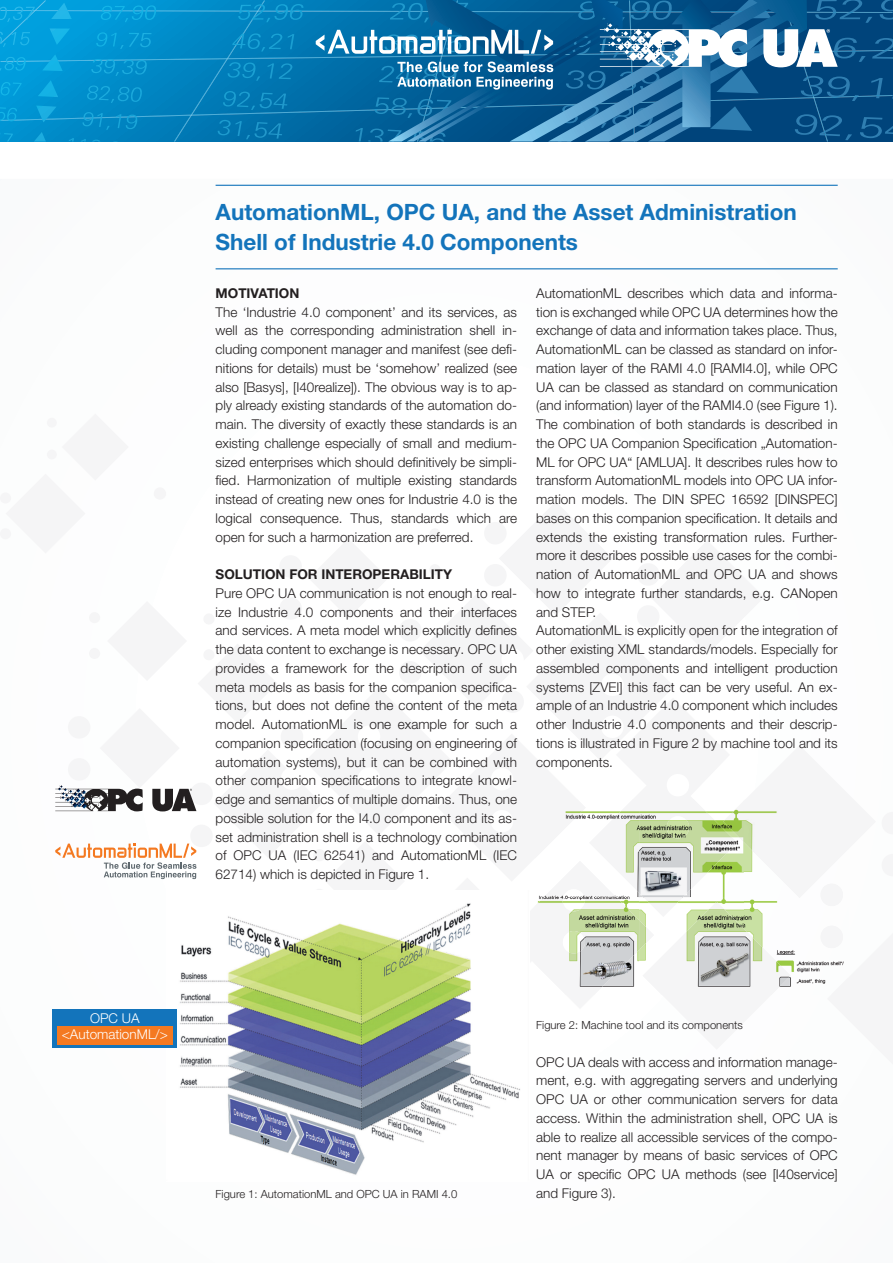
<style>
.page{position:relative;width:893px;height:1263px;background:#fff}
.page>*{position:absolute;margin:0;border:0;box-sizing:border-box;transform-origin:0 0}
.t1{font:700 22.5px/30px "Helvetica Neue LT Pro";color:#1374bb}
.t2{font:300 13.5px/18.8px "Helvetica Neue LT Pro";color:#231f20;text-align:justify}
.t3{font:700 13.5px "Helvetica Neue LT Pro";color:#231f20}
.t4{font:300 13.5px/15.8px "Helvetica Neue LT Pro";color:#fff;text-align:center}
.t5{font:300 11.25px "Helvetica Neue LT Pro";color:#231f20}
</style>
<div class="page">
<hr style="left:216px;top:185px;width:622px;height:1px;background:#1374bb">
<hr style="left:216px;top:268px;width:622px;height:1px;background:#1374bb">
<img style="left:686px;top:946px;width:58px;height:41px">
<img style="left:744px;top:810px;width:52px;height:177px">
<img style="left:796px;top:961px;width:48px;height:23px">
<img style="left:537px;top:811px;width:102px;height:176px">
<img style="left:639px;top:809px;width:105px;height:137px">
<img style="left:639px;top:946px;width:7px;height:15px">
<svg style="left:55px;top:785px;width:88px;height:26px"></svg>
<svg style="left:152px;top:789px;width:44px;height:22px"></svg>
<svg style="left:0;top:0;width:893px;height:142px"></svg>
<img style="left:166px;top:903px;width:354px;height:272px">
<svg style="left:55px;top:843px;width:141px;height:36px"></svg>
<div style="left:53px;top:1010px;width:124px;height:38px;background:#1374bb"></div>
<div style="left:57px;top:1026px;width:116px;height:18px;background:#f47921"></div>
<h1 class="t1" style="left:216px;top:196px;width:583px">AutomationML, OPC UA, and the Asset Ad ministration<br>Shell of Industrie 4.0 Components</h1>
<p class="t3" style="left:216px;top:284px;width:85px">MOTIVATION</p>
<p class="t2" style="left:216px;top:302px;width:303px">The ‘Industrie 4.0 component’ and its services, as well as the corresponding administration shell in&shy;cluding component manager and manifest (see defi&shy;nitions for details) must be ‘somehow’ realized (see also [Basys], [I40realize]). The obvious way is to ap&shy;ply already existing standards of the automation do&shy;main. The diversity of exactly these standards is an existing challenge especially of small and medium&shy;sized enterprises which should definitively be simpli&shy;fied. Harmonization of multiple existing standards instead of creating new ones for Industrie 4.0 is the logical consequence. Thus, standards which are open for such a harmonization are preferred.</p>
<p class="t3" style="left:216px;top:566px;width:238px">SOLUTION FOR INTEROPERABILITY</p>
<p class="t2" style="left:216px;top:583px;width:303px">Pure OPC UA communication is not enough to real&shy;ize Industrie 4.0 components and their interfaces and services. A meta model which explicitly defines the data content to exchange is necessary. OPC UA provides a framework for the description of such meta models as basis for the companion specifica&shy;tions, but does not define the content of the meta model. AutomationML is one example for such a companion specification (focusing on engineering of automation systems), but it can be combined with other companion specifications to integrate knowl&shy;edge and semantics of multiple domains. Thus, one possible solution for the I4.0 component and its as&shy;set administration shell is a technology combination of OPC UA (IEC 62541) and AutomationML (IEC 62714) which is depicted in Figure 1.</p>
<p class="t2" style="left:536px;top:283px;width:303px;text-align:left">AutomationML describes which data and informa&shy;tion is exchanged while OPC UA determines how the exchange of data and information takes place. Thus, AutomationML can be classed as standard on infor&shy;mation layer of the RAMI 4.0 [RAMI4.0], while OPC UA can be classed as standard on communication (and information) layer of the RAMI4.0 (see Figure 1).<br>The combination of both standards is described in the OPC UA Companion Specification „Automation-ML for OPC UA“ [AMLUA]. It describes rules how to transform AutomationML models into OPC UA infor&shy;mation models. The DIN SPEC 16592 [DINSPEC] bases on this companion specification. It details and extends the existing transformation rules. Further&shy;more it describes possible use cases for the combi&shy;nation of AutomationML and OPC UA and shows how to integrate further standards, e.g. CANopen and STEP.<br>AutomationML is explicitly open for the integration of other existing XML standards/models. Especially for assembled components and intelligent production systems [ZVEI] this fact can be very useful. An ex&shy;ample of an Industrie 4.0 component which includes other Industrie 4.0 components and their descrip&shy;tions is illustrated in Figure 2 by machine tool and its components.</p>
<p class="t4" style="left:62px;top:1010px;width:107px">OPC UA &lt;AutomationML/&gt;</p>
<p class="t5" style="left:216px;top:1187px;width:243px">Figure 1: AutomationML and OPC UA in RAMI 4.0</p>
<p class="t5" style="left:536px;top:1018px;width:208px">Figure 2: Machine tool and its components</p>
<p class="t2" style="left:536px;top:1052px;width:303px">OPC UA deals with access and information manage&shy;ment, e.g. with aggregating servers and underlying OPC UA or other communication servers for data access. Within the administration shell, OPC UA is able to realize all accessible services of the compo&shy;nent manager by means of basic services of OPC UA or specific OPC UA methods (see [I40service] and Figure 3).</p>
</div>
